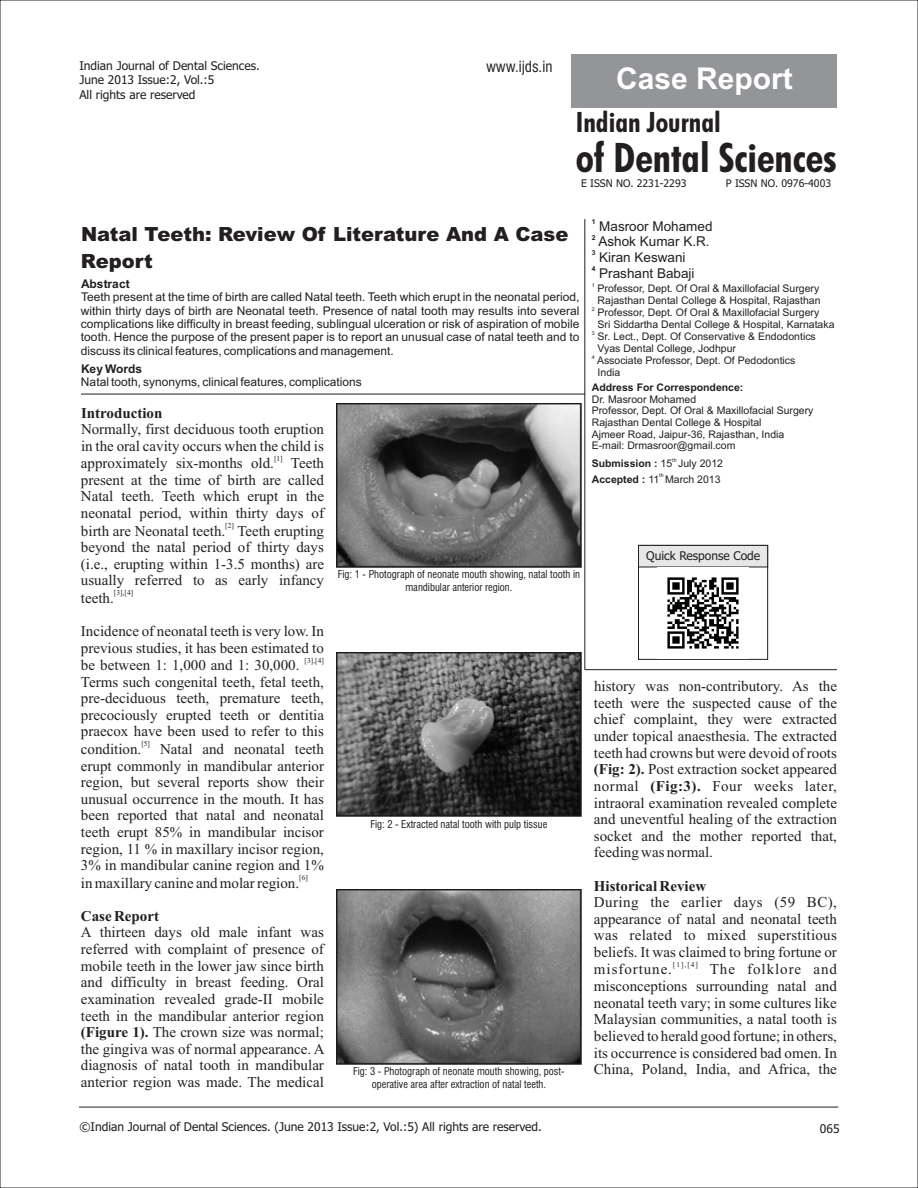
<style>
.page{position:relative;width:918px;height:1188px;background:#fff}
.page>*{position:absolute;margin:0;border:0;box-sizing:border-box;transform-origin:0 0}
.t1{font:700 condensed 40.8px "Futura BT";color:#231f20}
.t2{font:700 30px "Arial";color:#fff}
.t3{font:700 condensed 28.2px "Futura BT";color:#231f20}
.t4{font:900 19.5px/27.5px "Arial";color:#231f20}
.t5{font:15px/16.6px "Times New Roman";color:#231f20;text-align:justify}
.t6{font:700 15px "Times New Roman";color:#231f20}
.t7{font:condensed 15px "Swiss 721 BT";color:#231f20}
.t8{font:15px "Times New Roman";letter-spacing:.06em;color:#231f20}
.t9{font:13.5px "Arial";color:#231f20}
.t10{font:12px/13.4px "Arial";color:#231f20;text-align:justify}
.t11{font:12px/14.5px "Tahoma";color:#231f20}
.t12{font:700 12px "Arial";color:#231f20}
.t13{font:10.5px/11.7px "Arial";color:#231f20}
.t14{font:condensed 10.5px/12.6px "Swiss 721 BT";color:#231f20;text-align:center}
.t15{font:700 10.5px "Arial";color:#231f20}
.t16{font:10.5px "Tahoma";color:#231f20}
.t17{font:7.5px "Times New Roman";color:#231f20}
.t18{font:700 6.75px "Arial";color:#231f20}
.t19{font:5.25px "Arial";color:#231f20}
.s1{font-weight:400}
.s2{font-weight:700}
</style>
<div class="page">
<div style="left:571px;top:54px;width:266px;height:54px;background:#939598"></div>
<hr style="left:584px;top:219px;width:1px;height:451px;background:#231f20">
<hr style="left:81px;top:394px;width:504px;height:1px;background:#231f20">
<hr style="left:79px;top:1107px;width:759px;height:1px;background:#231f20">
<hr style="left:585px;top:669px;width:252px;height:1px;background:#231f20">
<div style="left:638px;top:545px;width:130px;height:115px;border:1px solid #231f20"></div>
<svg style="left:638px;top:545px;width:130px;height:22px;background:#d6d7d8"></svg>
<img style="left:658px;top:577px;width:91px;height:82px">
<img style="left:337px;top:403px;width:244px;height:164px">
<img style="left:337px;top:653px;width:244px;height:164px">
<img style="left:337px;top:889px;width:244px;height:175px">
<p class="t11" style="left:79px;top:59px;width:182px">Indian Journal of Dental Sciences.<br>June 2013 Issue:2, Vol.:5<br>All rights are reserved</p>
<p class="t7" style="left:486px;top:61px;width:68px">www.ijds.in</p>
<h2 class="t2" style="left:616px;top:67px;width:178px">Case Report</h2>
<h1 class="t1" style="left:576px;top:141px;width:263px">of Dental Sciences</h1>
<h3 class="t3" style="left:576px;top:111px;width:146px">Indian Journal</h3>
<p class="t16" style="left:581px;top:179px;width:107px">E ISSN NO. 2231-2293</p>
<p class="t16" style="left:726px;top:179px;width:107px">P ISSN NO. 0976-4003</p>
<p class="t18" style="left:592px;top:219px;width:5px">1</p>
<p class="t9" style="left:599px;top:221px;width:115px">Masroor Mohamed</p>
<p class="t18" style="left:592px;top:235px;width:5px">2</p>
<p class="t9" style="left:599px;top:237px;width:113px">Ashok Kumar K.R.</p>
<p class="t18" style="left:592px;top:250px;width:5px">3</p>
<p class="t9" style="left:599px;top:252px;width:88px">Kiran Keswani</p>
<p class="t18" style="left:592px;top:266px;width:5px">4</p>
<p class="t9" style="left:599px;top:268px;width:97px">Prashant Babaji</p>
<h3 class="t4" style="left:81px;top:222px;width:489px">Natal Teeth: Review Of Literature And A Case<br>Report</h3>
<p class="t12" style="left:81px;top:279px;width:50px">Abstract</p>
<p class="t10" style="left:81px;top:291px;width:500px">Teeth present at the time of birth are called Natal teeth. Teeth which erupt in the neonatal period, within thirty days of birth are Neonatal teeth. Presence of natal tooth may results into several complications like difficulty in breast feeding, sublingual ulceration or risk of aspiration of mobile tooth. Hence the purpose of the present paper is to report an unusual case of natal teeth and to discuss its clinical features, complications and management.</p>
<p class="t12" style="left:81px;top:364px;width:63px">Key Words</p>
<p class="t10" style="left:81px;top:376px;width:282px">Natal tooth, synonyms, clinical features, complications</p>
<p class="t19" style="left:592px;top:283px;width:4px">1</p>
<p class="t13" style="left:598px;top:284px;width:224px">Professor, Dept. Of Oral &amp; Maxillofacial Surgery<br>Rajasthan Dental College &amp; Hospital, Rajasthan</p>
<p class="t19" style="left:592px;top:307px;width:4px">2</p>
<p class="t13" style="left:598px;top:308px;width:238px">Professor, Dept. Of Oral &amp; Maxillofacial Surgery<br>Sri Siddartha Dental College &amp; Hospital, Karnataka</p>
<p class="t19" style="left:592px;top:331px;width:4px">3</p>
<p class="t13" style="left:598px;top:332px;width:220px">Sr. Lect., Dept. Of Conservative &amp; Endodontics<br>Vyas Dental College, Jodhpur</p>
<p class="t19" style="left:592px;top:355px;width:4px">4</p>
<p class="t13" style="left:597px;top:356px;width:200px">Associate Professor, Dept. Of Pedodontics<br>India</p>
<p class="t15" style="left:592px;top:383px;width:153px">Address For Correspondence:</p>
<p class="t13" style="left:592px;top:394px;width:223px">Dr. Masroor Mohamed<br>Professor, Dept. Of Oral &amp; Maxillofacial Surgery Rajasthan Dental College &amp; Hospital<br>Ajmeer Road, Jaipur-36, Rajasthan, India E-mail: Drmasroor@gmail.com</p>
<p class="t19" style="left:672px;top:458px;width:6px">th</p>
<p class="t15" style="left:592px;top:459px;width:133px">Submission : <span class="s1">15 July 2012</span></p>
<p class="t19" style="left:659px;top:474px;width:6px">th</p>
<p class="t13" style="left:592px;top:474px;width:130px"><span class="s2">Accepted :</span> 11 March 2013</p>
<p class="t6" style="left:81px;top:407px;width:83px">Introduction</p>
<p class="t5" style="left:81px;top:422px;width:245px">Normally, first deciduous tooth eruption in the oral cavity occurs when the child is</p>
<p class="t17" style="left:274px;top:456px;width:10px">[1]</p>
<p class="t5" style="left:81px;top:456px;width:245px">approximately six-months old. Teeth present at the time of birth are called Natal teeth. Teeth which erupt in the neonatal period, within thirty days of</p>
<p class="t17" style="left:225px;top:523px;width:10px">[2]</p>
<p class="t5" style="left:81px;top:524px;width:245px">birth are Neonatal teeth. Teeth erupting beyond the natal period of thirty days (i.e., erupting within 1-3.5 months) are usually referred to as early infancy</p>
<p class="t17" style="left:114px;top:590px;width:21px">[3],[4]</p>
<p class="t11" style="left:646px;top:549px;width:116px">Quick Response Code</p>
<p class="t14" style="left:338px;top:569px;width:244px">Fig: 1 - Photograph of neonate mouth showing, natal tooth in mandibular anterior region.</p>
<p class="t5" style="left:81px;top:591px;width:34px">teeth.</p>
<p class="t5" style="left:81px;top:624px;width:245px">Incidence of neonatal teeth is very low. In previous studies, it has been estimated to</p>
<p class="t17" style="left:305px;top:657px;width:21px">[3],[4]</p>
<p class="t5" style="left:81px;top:658px;width:245px;text-align:left">be between 1: 1,000 and 1: 30,000.<br>Terms such congenital teeth, fetal teeth, pre-deciduous teeth, premature teeth, precociously erupted teeth or dentitia praecox have been used to refer to this</p>
<p class="t17" style="left:141px;top:741px;width:10px">[5]</p>
<p class="t5" style="left:594px;top:679px;width:245px">history was non-contributory. As the teeth were the suspected cause of the chief complaint, they were extracted under topical anaesthesia. The extracted teeth had crowns but were devoid of roots <span class="s2">(Fig: 2).</span> Post extraction socket appeared normal <span class="s2">(Fig:3).</span> Four weeks later, intraoral examination revealed complete and uneventful healing of the extraction socket and the mother reported that, feeding was normal.</p>
<p class="t6" style="left:594px;top:880px;width:114px">Historical Review</p>
<p class="t5" style="left:594px;top:895px;width:245px">During the earlier days (59 BC), appearance of natal and neonatal teeth was related to mixed superstitious beliefs. It was claimed to bring fortune or</p>
<p class="t17" style="left:673px;top:962px;width:26px">[1],[4]</p>
<p class="t5" style="left:81px;top:742px;width:245px">condition. Natal and neonatal teeth erupt commonly in mandibular anterior region, but several reports show their unusual occurrence in the mouth. It has been reported that natal and neonatal teeth erupt 85% in mandibular incisor region, 11 % in maxillary incisor region, 3% in mandibular canine region and 1%</p>
<p class="t17" style="left:299px;top:875px;width:10px">[6]</p>
<p class="t14" style="left:371px;top:819px;width:178px">Fig: 2 - Extracted natal tooth with pulp tissue</p>
<p class="t5" style="left:81px;top:876px;width:220px">in maxillary canine and molar region.</p>
<p class="t6" style="left:81px;top:911px;width:80px">Case Report</p>
<p class="t5" style="left:81px;top:926px;width:245px">A thirteen days old male infant was referred with complaint of presence of mobile teeth in the lower jaw since birth and difficulty in breast feeding. Oral examination revealed grade-II mobile teeth in the mandibular anterior region <span class="s2">(Figure 1).</span> The crown size was normal; the gingiva was of normal appearance. A diagnosis of natal tooth in mandibular anterior region was made. The medical</p>
<p class="t11" style="left:79px;top:1121px;width:464px">©Indian Journal of Dental Sciences. (June 2013 Issue:2, Vol.:5) All rights are reserved.</p>
<p class="t11" style="left:820px;top:1122px;width:21px">065</p>
<p class="t5" style="left:594px;top:963px;width:245px;text-indent:116px">The folklore and misconceptions surrounding natal and neonatal teeth vary; in some cultures like Malaysian communities, a natal tooth is believed to herald good fortune; in others, its occurrence is considered bad omen. In China, Poland, India, and Africa, the</p>
<p class="t8" style="left:594px;top:964px;width:80px">misfortune.</p>
<p class="t14" style="left:353px;top:1066px;width:213px">Fig: 3 - Photograph of neonate mouth showing, post&shy;operative area after extraction of natal teeth.</p>
</div>
